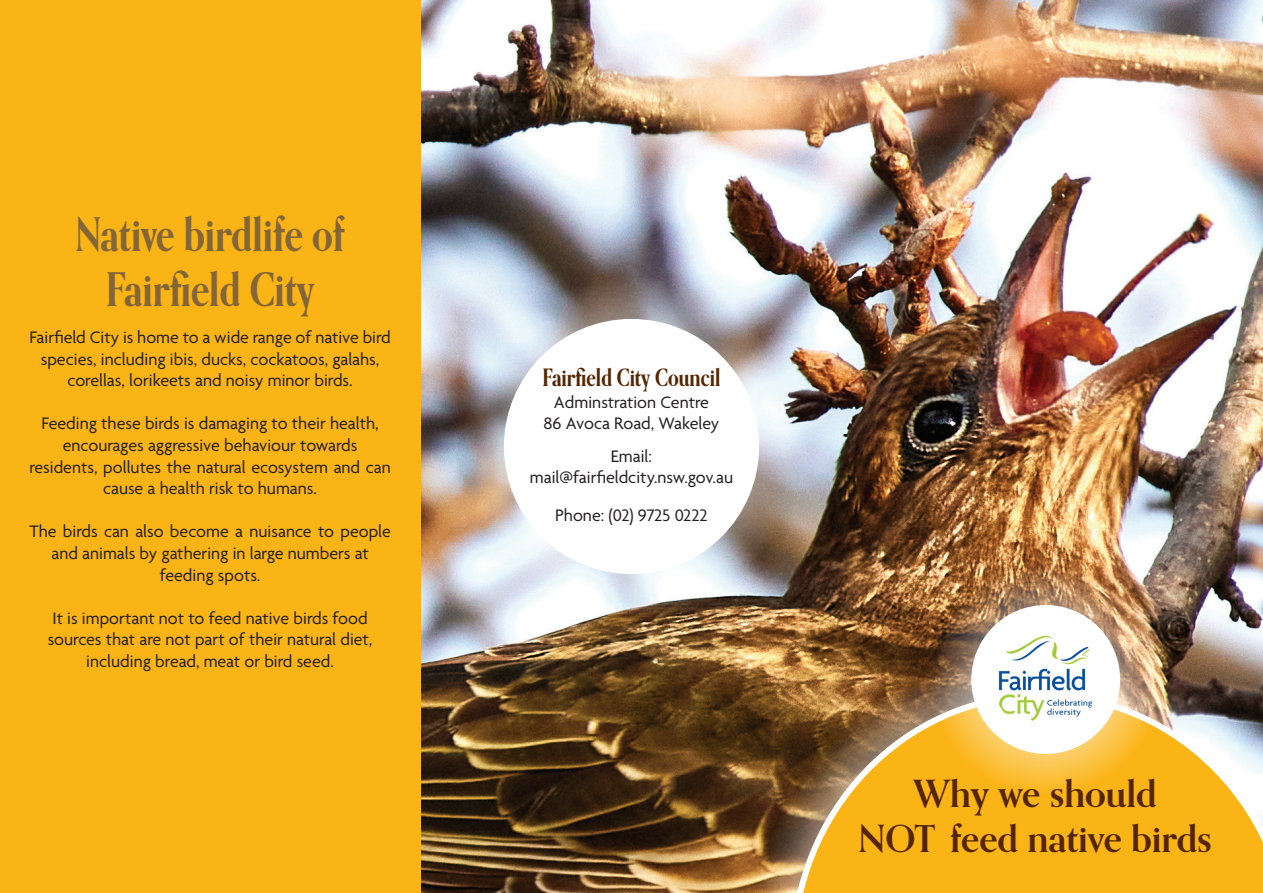
<style>
.page{position:relative;width:1263px;height:893px;background:#fff}
.page>*{position:absolute;margin:0;border:0;box-sizing:border-box;transform-origin:0 0}
.t1{font:700 condensed 46.5px/55.8px "Orpheus Pro";color:#836637;text-align:center}
.t2{font:700 37.5px/45px "Orpheus Pro";color:#542501;text-align:center}
.t3{font:700 condensed 24px "Orpheus Pro";color:#542501}
.t4{font:18px/21.6px "Agenda";color:#231f20;text-align:center}
</style>
<div class="page">
<img style="left:421px;top:0;width:842px;height:893px">
<div style="left:0;top:0;width:421px;height:893px;background:#fbb416"></div>
<div style="left:748px;top:650px;width:515px;height:243px;background:#fff;opacity:.75"></div>
<svg style="left:790px;top:692px;width:473px;height:201px;background:#dda635"></svg>
<div style="left:929px;top:563px;width:233px;height:233px;background:#fff;opacity:.75"></div>
<div style="left:971px;top:605px;width:149px;height:149px;background:#fff;border-radius:50%"></div>
<div style="left:461px;top:277px;width:340px;height:339px;background:#fff;opacity:.75"></div>
<div style="left:504px;top:319px;width:255px;height:255px;background:#fff;border-radius:50%"></div>
<img style="left:992px;top:626px;width:107px;height:107px;border-radius:53px">
<h1 class="t1" style="left:75px;top:206px;width:271px">Native birdlife of<br>Fairfield City</h1>
<p class="t4" style="left:29px;top:328px;width:363px">Fairfield City is home to a wide range of native bird species, including ibis, ducks, cockatoos, galahs, corellas, lorikeets and noisy minor birds.</p>
<p class="t4" style="left:29px;top:414px;width:363px">Feeding these birds is damaging to their health, encourages aggressive behaviour towards residents, pollutes the natural ecosystem and can cause a health risk to humans.</p>
<p class="t4" style="left:29px;top:522px;width:363px">The birds can also become a nuisance to people and animals by gathering in large numbers at feeding spots.</p>
<p class="t4" style="left:48px;top:608px;width:326px">It is important not to feed native birds food sources that are not part of their natural diet, including bread, meat or bird seed.</p>
<h3 class="t3" style="left:543px;top:362px;width:179px">Fairfield City Council</h3>
<p class="t4" style="left:544px;top:392px;width:177px">Adminstration Centre<br>86 Avoca Road, Wakeley</p>
<p class="t4" style="left:530px;top:446px;width:205px">Email: mail@fairfieldcity.nsw.gov.au</p>
<p class="t4" style="left:555px;top:506px;width:154px">Phone: (02) 9725 0222</p>
<h2 class="t2" style="left:858px;top:771px;width:355px">Why we should<br>NOT feed native birds</h2>
</div>
